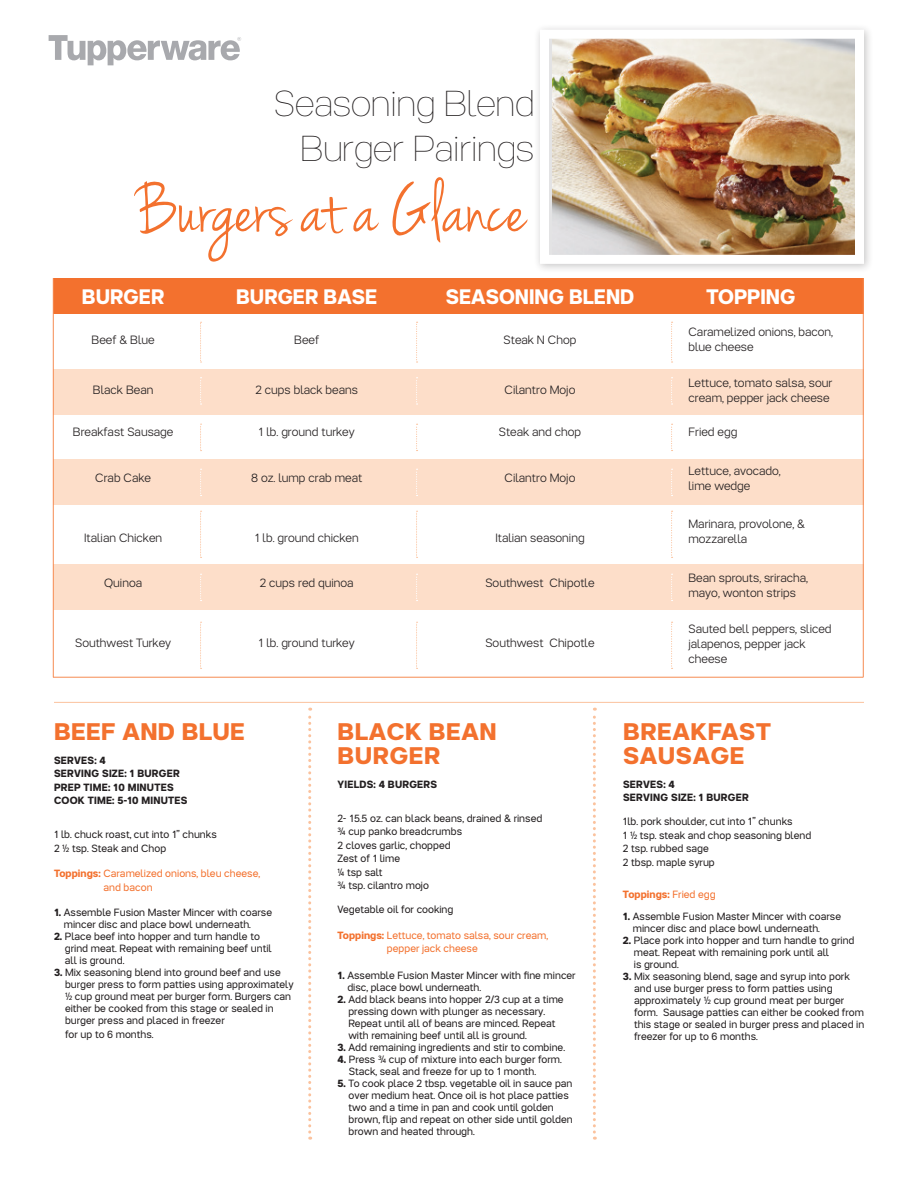
<style>
.page{position:relative;width:918px;height:1188px;background:#fff}
.page>*{position:absolute;margin:0;border:0;box-sizing:border-box;transform-origin:0 0}
.t1{font:78px "Tupperware Handwriting";color:#f3712e}
.t2{font:200 36px/45px "Tupper PRO";color:#231f20;text-align:right}
.t3{font:700 24px/24px "Tupper PRO";letter-spacing:.02em;color:#f3712e;scale:1.06 1}
.t4{font:700 21px "Tupper PRO";color:#fff}
.t5{font:300 12px/15px "Tupper PRO";color:#231f20}
.t6{font:10.5px/12px "Tupper PRO";color:#231f20}
.t7{font:700 10.5px "Tupper PRO";letter-spacing:.02em;color:#231f20}
.t8{font:10.5px/13.5px "Tupper PRO";color:#f3712e}
.t9{font:700 10.5px "Tupper PRO";color:#f3712e}
.s1{font-weight:700}
.s2{font-weight:400}
</style>
<div class="page">
<svg style="left:49px;top:35px;width:192px;height:30px"></svg>
<div style="left:534px;top:23px;width:340px;height:251px;background:#231f20;opacity:.25"></div>
<img style="left:553px;top:40px;width:301px;height:214px">
<div style="left:540px;top:30px;width:324px;height:234px;border:9px solid #fff"></div>
<div style="left:53px;top:278px;width:810px;height:35px;background:#f3712e"></div>
<div style="left:53px;top:459px;width:810px;height:46px;background:#fddec9"></div>
<div style="left:53px;top:564px;width:810px;height:46px;background:#fddec9"></div>
<svg style="left:200px;top:469px;width:2px;height:27px"></svg>
<svg style="left:416px;top:469px;width:2px;height:27px"></svg>
<svg style="left:671px;top:469px;width:2px;height:27px"></svg>
<svg style="left:200px;top:574px;width:2px;height:27px"></svg>
<svg style="left:416px;top:574px;width:2px;height:27px"></svg>
<svg style="left:671px;top:574px;width:2px;height:27px"></svg>
<svg style="left:200px;top:511px;width:2px;height:47px"></svg>
<svg style="left:416px;top:511px;width:2px;height:47px"></svg>
<svg style="left:671px;top:511px;width:2px;height:47px"></svg>
<svg style="left:200px;top:622px;width:2px;height:47px"></svg>
<svg style="left:416px;top:622px;width:2px;height:47px"></svg>
<svg style="left:671px;top:622px;width:2px;height:47px"></svg>
<svg style="left:200px;top:322px;width:2px;height:41px"></svg>
<svg style="left:416px;top:322px;width:2px;height:41px"></svg>
<svg style="left:671px;top:322px;width:2px;height:41px"></svg>
<div style="left:53px;top:369px;width:810px;height:46px;background:#fddec9"></div>
<svg style="left:200px;top:377px;width:2px;height:28px"></svg>
<svg style="left:416px;top:377px;width:2px;height:28px"></svg>
<svg style="left:671px;top:377px;width:2px;height:28px"></svg>
<svg style="left:200px;top:424px;width:2px;height:27px"></svg>
<svg style="left:416px;top:424px;width:2px;height:27px"></svg>
<svg style="left:671px;top:424px;width:2px;height:27px"></svg>
<hr style="left:863px;top:278px;width:1px;height:399px;background:#f68b52">
<hr style="left:53px;top:278px;width:1px;height:399px;background:#f68b52">
<hr style="left:53px;top:677px;width:810px;height:1px;background:#f68b52">
<hr style="left:54px;top:702px;width:810px;height:1px;background:#fbc29d">
<svg style="left:308px;top:708px;width:3px;height:432px"></svg>
<svg style="left:593px;top:708px;width:3px;height:432px"></svg>
<p class="t2" style="left:274px;top:78px;width:262px">Seasoning Blend<br>Burger Pairings</p>
<p class="t1" style="left:137px;top:158px;width:391px">Burgers at a Glance</p>
<p class="t4" style="left:82px;top:280px;width:84px">BURGER</p>
<p class="t4" style="left:236px;top:280px;width:143px">BURGER BASE</p>
<p class="t4" style="left:446px;top:280px;width:190px">SEASONING BLEND</p>
<p class="t4" style="left:707px;top:280px;width:90px">TOPPING</p>
<p class="t5" style="left:92px;top:331px;width:65px">Beef &amp; Blue</p>
<p class="t5" style="left:294px;top:331px;width:26px">Beef</p>
<p class="t5" style="left:688px;top:323px;width:146px">Caramelized onions, bacon, blue cheese</p>
<p class="t5" style="left:93px;top:381px;width:62px">Black Bean</p>
<p class="t5" style="left:255px;top:381px;width:104px">2 cups black beans</p>
<p class="t5" style="left:688px;top:374px;width:145px">Lettuce, tomato salsa, sour cream, pepper jack cheese</p>
<p class="t5" style="left:504px;top:331px;width:74px">Steak N Chop</p>
<p class="t5" style="left:505px;top:381px;width:72px">Cilantro Mojo</p>
<p class="t5" style="left:73px;top:423px;width:102px">Breakfast Sausage</p>
<p class="t5" style="left:259px;top:423px;width:98px">1 lb. ground turkey</p>
<p class="t5" style="left:499px;top:423px;width:84px">Steak and chop</p>
<p class="t5" style="left:688px;top:423px;width:50px">Fried egg</p>
<p class="t5" style="left:688px;top:462px;width:94px">Lettuce, avocado, lime wedge</p>
<p class="t5" style="left:688px;top:515px;width:118px">Marinara, provolone, &amp; mozzarella</p>
<p class="t5" style="left:688px;top:569px;width:121px">Bean sprouts, sriracha, mayo, wonton strips</p>
<p class="t5" style="left:688px;top:620px;width:145px">Sauted bell peppers, sliced jalapenos, pepper jack cheese</p>
<p class="t5" style="left:95px;top:469px;width:57px">Crab Cake</p>
<p class="t5" style="left:251px;top:469px;width:113px">8 oz. lump crab meat</p>
<p class="t5" style="left:505px;top:469px;width:72px">Cilantro Mojo</p>
<p class="t5" style="left:84px;top:529px;width:80px">Italian Chicken</p>
<p class="t5" style="left:104px;top:574px;width:39px">Quinoa</p>
<p class="t5" style="left:255px;top:529px;width:105px">1 lb. ground chicken</p>
<p class="t5" style="left:260px;top:574px;width:95px">2 cups red quinoa</p>
<p class="t5" style="left:495px;top:529px;width:91px">Italian seasoning</p>
<p class="t5" style="left:485px;top:574px;width:111px">Southwest Chipotle</p>
<p class="t5" style="left:75px;top:634px;width:98px">Southwest Turkey</p>
<p class="t5" style="left:259px;top:634px;width:98px">1 lb. ground turkey</p>
<p class="t5" style="left:485px;top:634px;width:111px">Southwest Chipotle</p>
<p class="t3" style="left:54px;top:718px;width:182px">BEEF AND BLUE</p>
<p class="t7" style="left:54px;top:752px;width:53px">SERVES: 4</p>
<p class="t7" style="left:54px;top:765px;width:127px">SERVING SIZE: 1 BURGER</p>
<p class="t7" style="left:54px;top:779px;width:121px">PREP TIME: 10 MINUTES</p>
<p class="t7" style="left:54px;top:792px;width:135px">COOK TIME: 5-10 MINUTES</p>
<p class="t6" style="left:54px;top:828px;width:164px">1 lb. chuck roast, cut into 1” chunks</p>
<p class="t6" style="left:54px;top:841px;width:114px">2 ½ tsp. Steak and Chop</p>
<p class="t8" style="left:103px;top:866px;width:158px;text-indent:-49px"><span class="s1">Toppings:</span> Caramelized onions, bleu cheese, and bacon</p>
<p class="t6" style="left:64px;top:906px;width:210px;text-indent:-10px"><span class="s1">1.</span> Assemble Fusion Master Mincer with coarse mincer disc and place bowl underneath.</p>
<p class="t6" style="left:65px;top:930px;width:208px;text-indent:-11px"><span class="s1">2.</span> Place beef into hopper and turn handle to grind meat. Repeat with remaining beef until all is ground.</p>
<p class="t6" style="left:65px;top:966px;width:230px;text-indent:-11px"><span class="s1">3.</span> Mix seasoning blend into ground beef and use burger press to form patties using approximately ½ cup ground meat per burger form. Burgers can either be cooked from this stage or sealed in burger press and placed in freezer</p>
<p class="t6" style="left:65px;top:1027px;width:90px">for up to 6 months.</p>
<p class="t3" style="left:338px;top:718px;width:152px">BLACK BEAN<br>BURGER</p>
<p class="t7" style="left:338px;top:776px;width:101px">YIELDS: 4 BURGERS</p>
<p class="t6" style="left:338px;top:811px;width:206px">2- 15.5 oz. can black beans, drained &amp; rinsed</p>
<p class="t6" style="left:338px;top:825px;width:126px">¾ cup panko breadcrumbs</p>
<p class="t6" style="left:338px;top:838px;width:115px">2 cloves garlic, chopped</p>
<p class="t6" style="left:338px;top:852px;width:64px">Zest of 1 lime</p>
<p class="t6" style="left:338px;top:865px;width:47px">¼ tsp salt</p>
<p class="t6" style="left:338px;top:879px;width:93px">¾ tsp. cilantro mojo</p>
<p class="t6" style="left:338px;top:903px;width:118px">Vegetable oil for cooking</p>
<p class="t8" style="left:387px;top:927px;width:163px;text-indent:-49px"><span class="s1">Toppings:</span> Lettuce, tomato salsa, sour cream, pepper jack cheese</p>
<p class="t6" style="left:347px;top:969px;width:230px;text-indent:-10px"><span class="s1">1.</span> Assemble Fusion Master Mincer with fine mincer disc, place bowl underneath.</p>
<p class="t6" style="left:348px;top:993px;width:217px;text-indent:-11px"><span class="s1">2.</span> Add black beans into hopper 2/3 cup at a time pressing down with plunger as necessary.<br>Repeat until all of beans are minced. Repeat with remaining beef until all is ground.</p>
<p class="t6" style="left:338px;top:1041px;width:229px"><span class="s1">3.</span> Add remaining ingredients and stir to combine.</p>
<p class="t6" style="left:349px;top:1053px;width:215px;text-indent:-11px"><span class="s1">4.</span> Press ¾ cup of mixture into each burger form.<br>Stack, seal and freeze for up to 1 month.</p>
<p class="t6" style="left:349px;top:1077px;width:226px;text-indent:-11px"><span class="s1">5.</span> To cook place 2 tbsp. vegetable oil in sauce pan over medium heat. Once oil is hot place patties two and a time in pan and cook until golden brown, flip and repeat on other side until golden brown and heated through.</p>
<p class="t3" style="left:623px;top:718px;width:141px">BREAKFAST<br>SAUSAGE</p>
<p class="t7" style="left:623px;top:776px;width:53px">SERVES: 4</p>
<p class="t7" style="left:623px;top:789px;width:127px">SERVING SIZE: 1 BURGER</p>
<p class="t6" style="left:623px;top:815px;width:171px">1lb. pork shoulder, cut into 1” chunks</p>
<p class="t6" style="left:623px;top:828px;width:190px">1 ½ tsp. steak and chop seasoning blend</p>
<p class="t6" style="left:623px;top:842px;width:87px">2 tsp. rubbed sage</p>
<p class="t6" style="left:623px;top:855px;width:93px">2 tbsp. maple syrup</p>
<p class="t9" style="left:623px;top:886px;width:94px">Toppings: <span class="s2">Fried egg</span></p>
<p class="t6" style="left:633px;top:910px;width:210px;text-indent:-10px"><span class="s1">1.</span> Assemble Fusion Master Mincer with coarse mincer disc and place bowl underneath.</p>
<p class="t6" style="left:634px;top:934px;width:222px;text-indent:-11px"><span class="s1">2.</span> Place pork into hopper and turn handle to grind meat. Repeat with remaining pork until all<br>is ground.</p>
<p class="t6" style="left:634px;top:970px;width:232px;text-indent:-11px"><span class="s1">3.</span> Mix seasoning blend, sage and syrup into pork and use burger press to form patties using approximately ½ cup ground meat per burger form. Sausage patties can either be cooked from this stage or sealed in burger press and placed in freezer for up to 6 months.</p>
</div>
